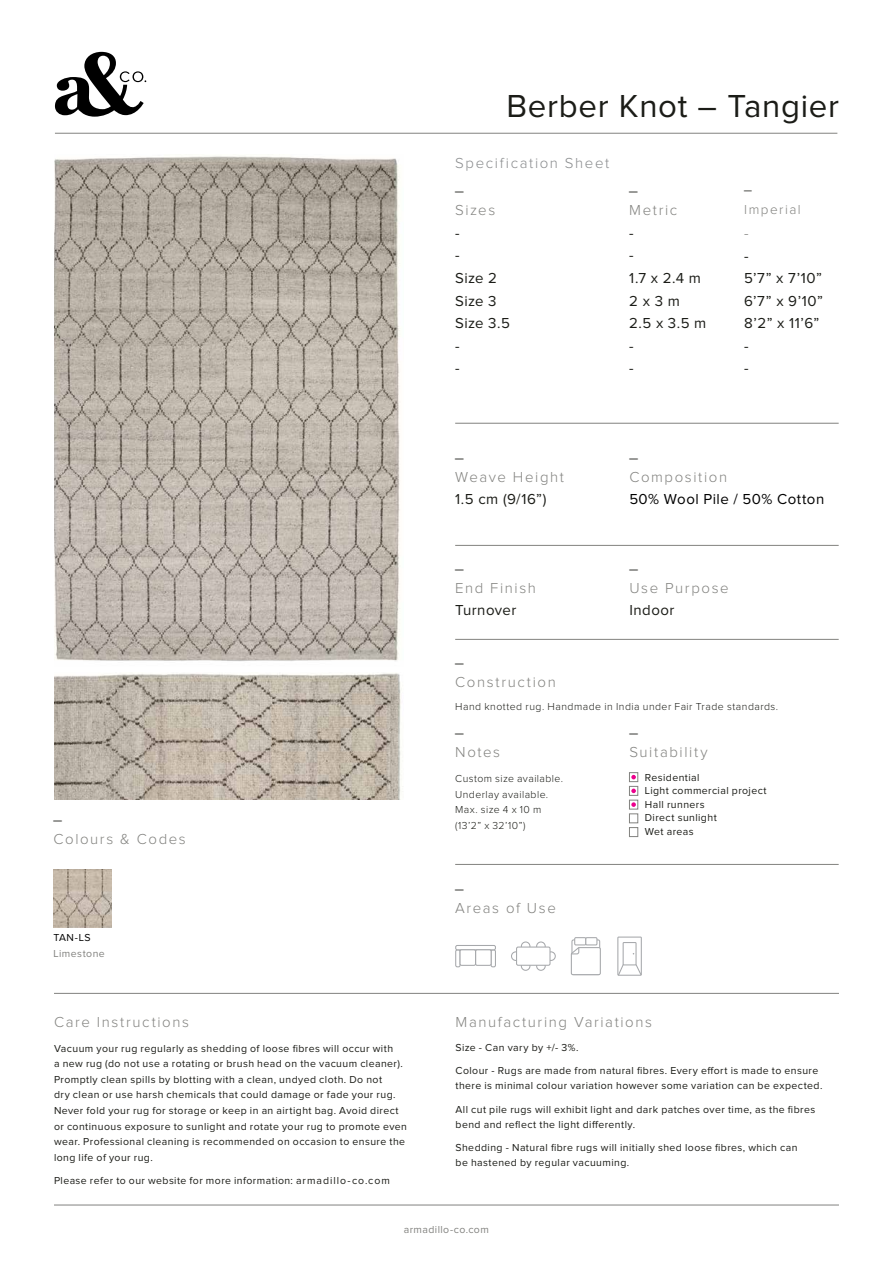
<style>
.page{position:relative;width:893px;height:1263px;background:#fff}
.page>*{position:absolute;margin:0;border:0;box-sizing:border-box;transform-origin:0 0}
.t1{font:33px "Proxima Nova";letter-spacing:.02em;color:#1b1c17}
.t2{font:300 15px "Proxima Nova";letter-spacing:.105em;color:#82827f}
.t3{font:15px/22.5px "Proxima Nova";letter-spacing:.03em;color:#1b1c17}
.t4{font:15px "Proxima Nova";letter-spacing:.03em;color:#000}
.t5{font:300 15px "Proxima Nova";letter-spacing:.105em;color:#8a8c8e}
.t6{font:300 13.5px "Proxima Nova";letter-spacing:.11em;color:#82827f}
.t7{font:13.5px "Proxima Nova";color:#1b1c17}
.t8{font:10.5px/15.6px "Proxima Nova";letter-spacing:.04em;color:#1b1c17}
.t9{font:300 10.5px/15.6px "Proxima Nova";letter-spacing:.045em;color:#1b1c17}
.t10{font:10.5px "Proxima Nova";letter-spacing:.04em;color:#82827f}
.t11{font:10.5px "Proxima Nova";color:#000}
</style>
<div class="page">
<img style="left:53px;top:870px;width:58px;height:58px">
<img style="left:54px;top:156px;width:346px;height:505px">
<img style="left:54px;top:673px;width:347px;height:127px">
<hr style="left:455px;top:639px;width:384px;height:1px;background:#82827f">
<hr style="left:455px;top:864px;width:384px;height:1px;background:#82827f">
<hr style="left:54px;top:993px;width:785px;height:1px;background:#82827f">
<hr style="left:54px;top:1204px;width:785px;height:1px;background:#82827f">
<hr style="left:55px;top:133px;width:782px;height:1px;background:#82827f">
<hr style="left:455px;top:423px;width:384px;height:1px;background:#82827f">
<hr style="left:455px;top:545px;width:384px;height:1px;background:#82827f">
<svg style="left:55px;top:52px;width:91px;height:65px"></svg>
<div style="left:629px;top:772px;width:9px;height:10px;border:1px solid #82827f"></div>
<div style="left:629px;top:786px;width:9px;height:9px;border:1px solid #82827f"></div>
<div style="left:629px;top:800px;width:9px;height:9px;border:1px solid #82827f"></div>
<div style="left:629px;top:814px;width:9px;height:9px;border:1px solid #82827f"></div>
<div style="left:629px;top:827px;width:9px;height:10px;border:1px solid #82827f"></div>
<svg style="left:631px;top:775px;width:5px;height:4px"></svg>
<svg style="left:631px;top:789px;width:5px;height:4px"></svg>
<svg style="left:631px;top:802px;width:5px;height:5px"></svg>
<div style="left:455px;top:949px;width:6px;height:18px;border:1px solid #a6a8ab;border-radius:2px"></div>
<div style="left:491px;top:949px;width:5px;height:18px;border:1px solid #a6a8ab;border-radius:2px"></div>
<div style="left:455px;top:945px;width:41px;height:5px;border:1px solid #a6a8ab;border-radius:2px"></div>
<div style="left:475px;top:949px;width:17px;height:17px;border:1px solid #a6a8ab;border-radius:2px"></div>
<div style="left:459px;top:949px;width:17px;height:17px;border:1px solid #a6a8ab;border-radius:2px"></div>
<div style="left:536px;top:961px;width:10px;height:10px;border:1px solid #a6a8ab;border-radius:50%"></div>
<div style="left:521px;top:961px;width:9px;height:10px;border:1px solid #a6a8ab;border-radius:50%"></div>
<div style="left:521px;top:941px;width:9px;height:10px;border:1px solid #a6a8ab;border-radius:50%"></div>
<div style="left:536px;top:941px;width:10px;height:10px;border:1px solid #a6a8ab;border-radius:50%"></div>
<div style="left:546px;top:951px;width:10px;height:10px;border:1px solid #a6a8ab;border-radius:50%"></div>
<div style="left:511px;top:951px;width:10px;height:10px;border:1px solid #a6a8ab;border-radius:50%"></div>
<div style="left:517px;top:947px;width:33px;height:18px;background:#fff;border-radius:2px"></div>
<div style="left:516px;top:946px;width:34px;height:20px;border:1px solid #a6a8ab;border-radius:2px"></div>
<svg style="left:572px;top:940px;width:28px;height:35px"></svg>
<div style="left:571px;top:939px;width:29px;height:36px;border:1px solid #a6a8ab;border-radius:2px"></div>
<svg style="left:570px;top:946px;width:31px;height:30px"></svg>
<div style="left:575px;top:938px;width:11px;height:7px;background:#fff"></div>
<div style="left:574px;top:937px;width:12px;height:8px;border:1px solid #a6a8ab"></div>
<div style="left:586px;top:938px;width:11px;height:7px;background:#fff"></div>
<div style="left:585px;top:937px;width:12px;height:8px;border:1px solid #a6a8ab"></div>
<div style="left:617px;top:936px;width:25px;height:40px;border:1px solid #a6a8ab"></div>
<svg style="left:617px;top:963px;width:25px;height:13px"></svg>
<div style="left:623px;top:942px;width:14px;height:23px;border:1px solid #a6a8ab"></div>
<h1 class="t1" style="left:506px;top:90px;width:334px">Berber Knot – Tangier</h1>
<h2 class="t5" style="left:455px;top:156px;width:156px">Specification Sheet</h2>
<h2 class="t3" style="left:53px;top:804px;width:10px">_</h2>
<h2 class="t2" style="left:53px;top:832px;width:134px">Colours &amp; Codes</h2>
<p class="t11" style="left:53px;top:932px;width:39px">TAN-LS</p>
<p class="t10" style="left:53px;top:949px;width:53px">Limestone</p>
<h2 class="t2" style="left:54px;top:1015px;width:137px">Care Instructions</h2>
<p class="t8" style="left:54px;top:1041px;width:355px">Vacuum your rug regularly as shedding of loose fibres will occur with<br>a new rug (do not use a rotating or brush head on the vacuum cleaner).<br>Promptly clean spills by blotting with a clean, undyed cloth. Do not<br>dry clean or use harsh chemicals that could damage or fade your rug.<br>Never fold your rug for storage or keep in an airtight bag. Avoid direct or continuous exposure to sunlight and rotate your rug to promote even wear. Professional cleaning is recommended on occasion to ensure the long life of your rug.</p>
<p class="t8" style="left:54px;top:1173px;width:337px">Please refer to our website for more information: armadillo-co.com</p>
<h2 class="t3" style="left:455px;top:176px;width:10px">_</h2>
<h2 class="t2" style="left:455px;top:204px;width:42px">Sizes</h2>
<h2 class="t3" style="left:455px;top:222px;width:56px">-<br>-<br>Size 2<br>Size 3<br>Size 3.5 -<br>-</h2>
<h2 class="t3" style="left:629px;top:176px;width:10px">_</h2>
<h2 class="t2" style="left:629px;top:204px;width:50px">Metric</h2>
<h2 class="t3" style="left:629px;top:222px;width:79px">-<br>-<br>1.7 x 2.4 m<br>2 x 3 m<br>2.5 x 3.5 m -<br>-</h2>
<p class="t7" style="left:744px;top:180px;width:9px">_</p>
<p class="t6" style="left:744px;top:204px;width:58px">Imperial</p>
<h2 class="t2" style="left:744px;top:226px;width:6px">-</h2>
<h2 class="t3" style="left:744px;top:245px;width:80px">-<br>5’7” x 7’10”<br>6’7” x 9’10”<br>8’2” x 11’6” -<br>-</h2>
<h2 class="t3" style="left:455px;top:442px;width:10px">_</h2>
<h2 class="t2" style="left:455px;top:470px;width:110px">Weave Height</h2>
<h2 class="t3" style="left:455px;top:489px;width:93px">1.5 cm (9/16”)</h2>
<h2 class="t3" style="left:629px;top:442px;width:10px">_</h2>
<h2 class="t2" style="left:629px;top:470px;width:99px">Composition</h2>
<h2 class="t4" style="left:629px;top:492px;width:196px">50% Wool Pile / 50% Cotton</h2>
<h2 class="t3" style="left:455px;top:553px;width:10px">_</h2>
<h2 class="t2" style="left:455px;top:581px;width:82px">End Finish</h2>
<h2 class="t3" style="left:455px;top:600px;width:63px">Turnover</h2>
<h2 class="t3" style="left:629px;top:553px;width:10px">_</h2>
<h2 class="t2" style="left:629px;top:581px;width:101px">Use Purpose</h2>
<h2 class="t3" style="left:629px;top:600px;width:47px">Indoor</h2>
<h2 class="t3" style="left:455px;top:647px;width:10px">_</h2>
<h2 class="t2" style="left:455px;top:675px;width:102px">Construction</h2>
<p class="t9" style="left:455px;top:699px;width:325px">Hand knotted rug. Handmade in India under Fair Trade standards.</p>
<h2 class="t3" style="left:455px;top:718px;width:10px">_</h2>
<h2 class="t2" style="left:455px;top:745px;width:46px">Notes</h2>
<p class="t9" style="left:455px;top:771px;width:109px">Custom size available.<br>Underlay available.<br>Max. size 4 x 10 m (13’2” x 32’10”)</p>
<h2 class="t3" style="left:629px;top:718px;width:10px">_</h2>
<h2 class="t2" style="left:629px;top:745px;width:80px">Suitability</h2>
<p class="t8" style="left:645px;top:771px;width:123px;line-height:13.5px">Residential<br>Light commercial project<br>Hall runners<br>Direct sunlight<br>Wet areas</p>
<h2 class="t3" style="left:455px;top:873px;width:10px">_</h2>
<h2 class="t2" style="left:455px;top:901px;width:102px">Areas of Use</h2>
<h2 class="t2" style="left:455px;top:1015px;width:198px">Manufacturing Variations</h2>
<p class="t8" style="left:455px;top:1040px;width:125px">Size - Can vary by +/- 3%.</p>
<p class="t8" style="left:455px;top:1064px;width:368px;line-height:15px">Colour - Rugs are made from natural fibres. Every effort is made to ensure there is minimal colour variation however some variation can be expected.</p>
<p class="t8" style="left:455px;top:1102px;width:361px;line-height:15px">All cut pile rugs will exhibit light and dark patches over time, as the fibres bend and reflect the light differently.</p>
<p class="t8" style="left:455px;top:1141px;width:344px;line-height:15px">Shedding - Natural fibre rugs will initially shed loose fibres, which can be hastened by regular vacuuming.</p>
<p class="t10" style="left:404px;top:1224px;width:87px">armadillo-co.com</p>
</div>
